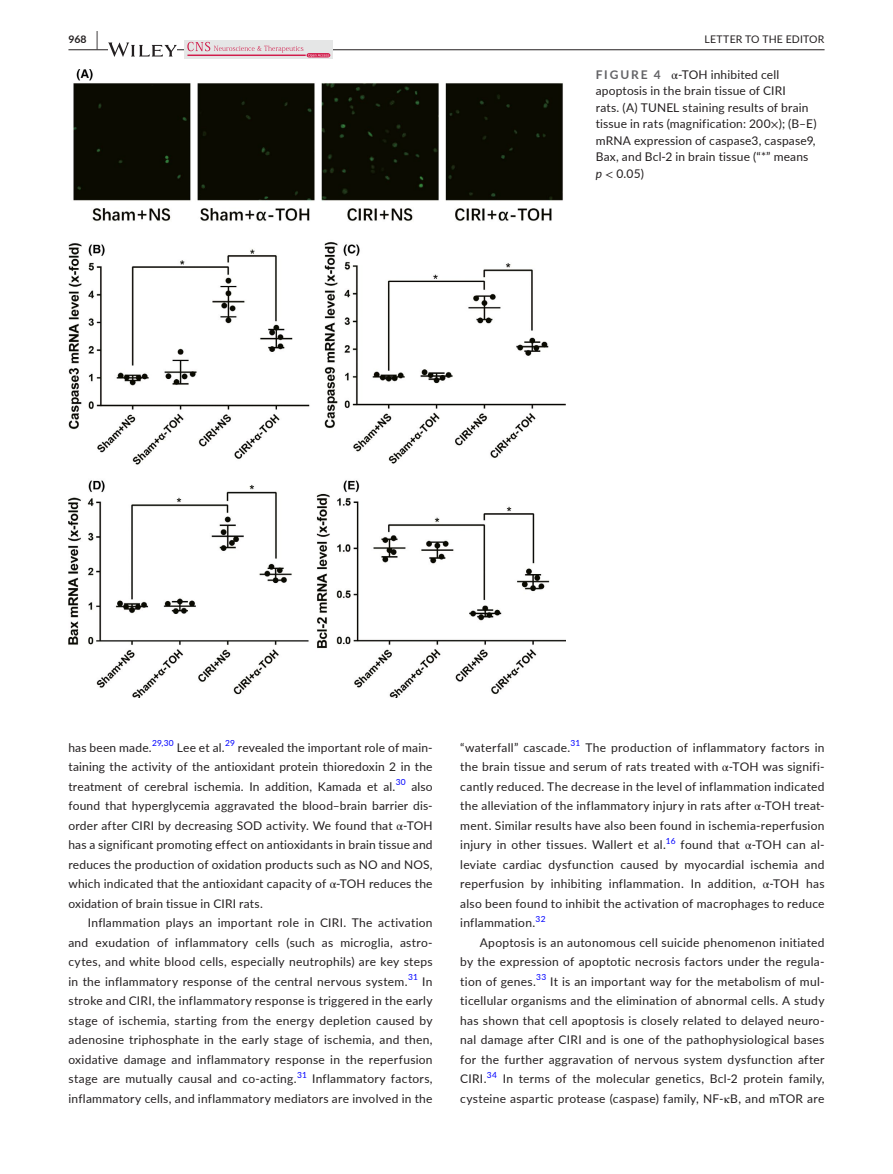
<style>
.page{position:relative;width:893px;height:1174px;background:#fff}
.page>*{position:absolute;margin:0;border:0;box-sizing:border-box;transform-origin:0 0}
.t1{font:12px/19.5px "Lato";letter-spacing:.015em;color:#231f20;text-align:justify}
.t2{font:10.5px "Lato";letter-spacing:.02em;color:#231f20}
.t3{font:700 10.5px "Lato";color:#231f20}
.t4{font:8.4px "Lato";letter-spacing:.015em;color:#00f}
.s1{font-size:19.5px}
.s2{font-weight:700;color:#636366}
.s3{font-family:"STIX"}
.s4{font-style:italic}
.s5{font-size:12px;color:#231f20}
</style>
<div class="page">
<hr style="left:68px;top:49px;width:756px;height:1px;background:#231f20">
<svg style="left:108px;top:42px;width:69px;height:15px"></svg>
<div style="left:185px;top:40px;width:148px;height:19px;background:#e5e6e6"></div>
<hr style="left:307px;top:53px;width:23px;height:4px;background:#d32955;border-radius:2px">
<svg style="left:187px;top:42px;width:142px;height:15px"></svg>
<img style="left:68px;top:69px;width:498px;height:628px">
<p class="t3" style="left:68px;top:31px;width:31px">968 <span class="s1">|</span></p>
<p class="t2" style="left:704px;top:31px;width:121px">LETTER TO THE EDITOR</p>
<p class="t1" style="left:596px;top:66px;width:222px;line-height:16.5px;text-align:left"><span class="s2">FIGURE 4</span> <span class="s3">α</span>-TOH inhibited cell apoptosis in the brain tissue of CIRI<br>rats. (A) TUNEL staining results of brain tissue in rats (magnification: 200<span class="s3">×</span>); (B–E) mRNA expression of caspase3, caspase9, Bax, and Bcl-2 in brain tissue (“*” means <span class="s4">p</span> <span class="s3">&lt;</span> 0.05)</p>
<p class="t1" style="left:68px;top:737px;width:85px">has been made.</p>
<p class="t4" style="left:152px;top:737px;width:23px">29,30</p>
<p class="t1" style="left:177px;top:737px;width:49px">Lee et al.</p>
<p class="t4" style="left:225px;top:737px;width:11px">29</p>
<p class="t1" style="left:68px;top:737px;width:366px;text-indent:170px">revealed the important role of main&shy;taining the activity of the antioxidant protein thioredoxin 2 in the treatment of cerebral ischemia. In addition, Kamada et al.</p>
<p class="t4" style="left:396px;top:776px;width:12px">30</p>
<p class="t1" style="left:68px;top:776px;width:366px;text-indent:343px">also found that hyperglycemia aggravated the blood–brain barrier dis&shy;order after CIRI by decreasing SOD activity. We found that <span class="s3">α</span>-TOH has a significant promoting effect on antioxidants in brain tissue and reduces the production of oxidation products such as NO and NOS, which indicated that the antioxidant capacity of <span class="s3">α</span>-TOH reduces the oxidation of brain tissue in CIRI rats.</p>
<p class="t1" style="left:68px;top:912px;width:366px;text-indent:20px">Inflammation plays an important role in CIRI. The activation and exudation of inflammatory cells (such as microglia, astro&shy;cytes, and white blood cells, especially neutrophils) are key steps in the inflammatory response of the central nervous system.</p>
<p class="t4" style="left:408px;top:971px;width:26px">31 <span class="s5">In</span></p>
<p class="t1" style="left:68px;top:990px;width:366px">stroke and CIRI, the inflammatory response is triggered in the early stage of ischemia, starting from the energy depletion caused by adenosine triphosphate in the early stage of ischemia, and then, oxidative damage and inflammatory response in the reperfusion stage are mutually causal and co-acting.<sup>31</sup> Inflammatory factors, inflammatory cells, and inflammatory mediators are involved in the</p>
<p class="t1" style="left:460px;top:737px;width:111px">“waterfall” cascade.</p>
<p class="t4" style="left:571px;top:737px;width:11px">31</p>
<p class="t1" style="left:460px;top:737px;width:366px;text-indent:125px">The production of inflammatory factors in the brain tissue and serum of rats treated with <span class="s3">α</span>-TOH was signifi&shy;cantly reduced. The decrease in the level of inflammation indicated the alleviation of the inflammatory injury in rats after <span class="s3">α</span>-TOH treat&shy;ment. Similar results have also been found in ischemia-reperfusion injury in other tissues. Wallert et al.<sup>16</sup> found that <span class="s3">α</span>-TOH can al&shy;leviate cardiac dysfunction caused by myocardial ischemia and reperfusion by inhibiting inflammation. In addition, <span class="s3">α</span>-TOH has also been found to inhibit the activation of macrophages to reduce inflammation.</p>
<p class="t4" style="left:536px;top:913px;width:11px">32</p>
<p class="t1" style="left:460px;top:932px;width:366px;text-indent:20px">Apoptosis is an autonomous cell suicide phenomenon initiated by the expression of apoptotic necrosis factors under the regula&shy;tion of genes.<sup>33</sup> It is an important way for the metabolism of mul&shy;ticellular organisms and the elimination of abnormal cells. A study has shown that cell apoptosis is closely related to delayed neuro&shy;nal damage after CIRI and is one of the pathophysiological bases for the further aggravation of nervous system dysfunction after CIRI.<sup>34</sup> In terms of the molecular genetics, Bcl-2 protein family, cysteine aspartic protease (caspase) family, NF-<span class="s3">κ</span>B, and mTOR are</p>
</div>
